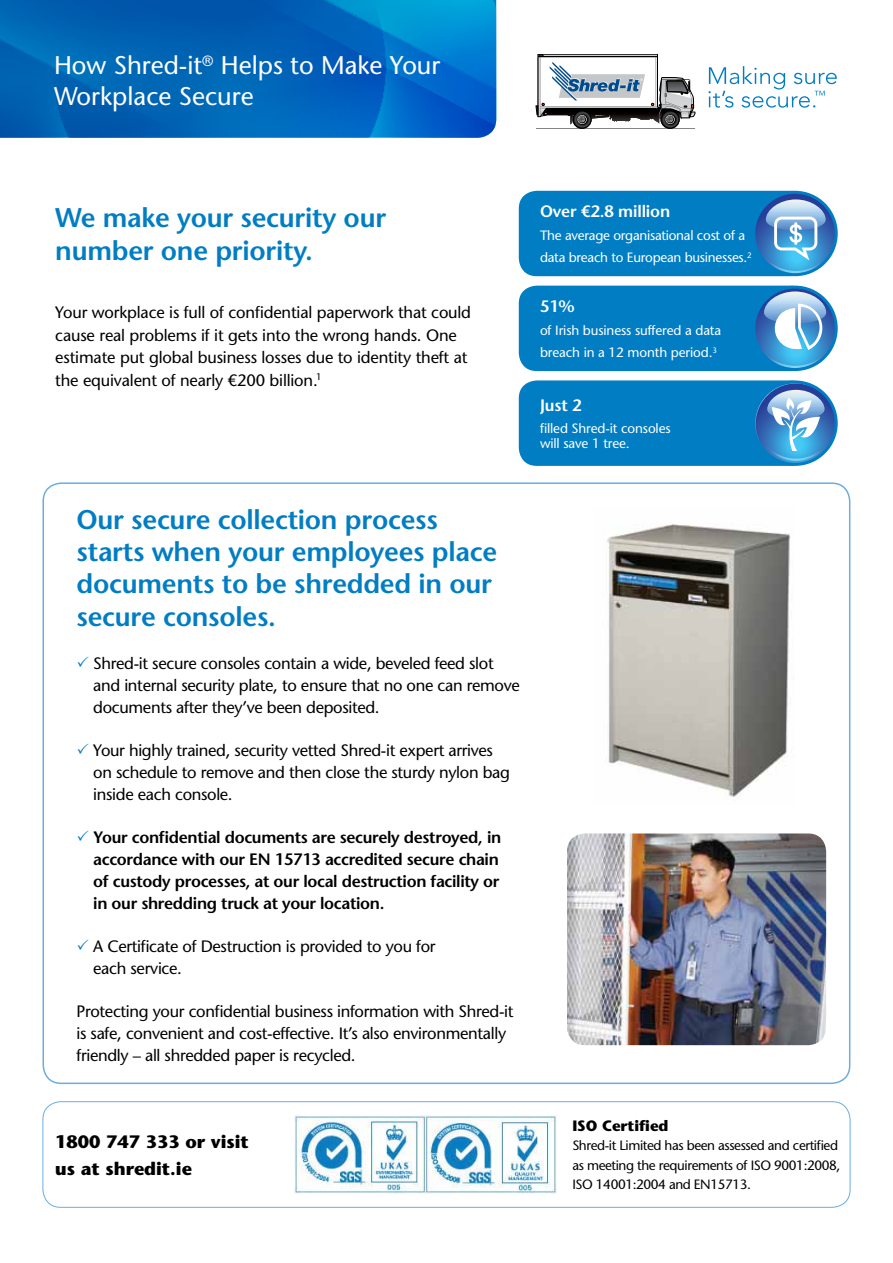
<style>
.page{position:relative;width:893px;height:1263px;background:#fff}
.page>*{position:absolute;margin:0;border:0;box-sizing:border-box;transform-origin:0 0}
.t1{font:600 27px/32.4px "Stone Sans";letter-spacing:-.01em;color:#007dc3}
.t2{font:25.5px/30.6px "Stone Sans";color:#fff}
.t3{font:700 18px/27px "Stone Sans Std";color:#000}
.t4{font:16.5px/21.8px "Stone Sans";letter-spacing:-.02em;color:#000}
.t5{font:600 16.5px/21.8px "Stone Sans";letter-spacing:-.02em;color:#000}
.t6{font:600 16.5px "Stone Sans";letter-spacing:-.01em;color:#fff}
.t7{font:700 15px "Stone Sans Std";color:#000}
.t8{font:13.5px/22.5px "Stone Sans";letter-spacing:-.01em;color:#fff}
.t9{font:500 13.5px/19.5px "Stone Sans Std";letter-spacing:-.03em;color:#000}
.s1{font-family:"Stone Sans Std"}
.s2{font-family:"Stone Sans Std";font-weight:500}
</style>
<div class="page">
<svg style="left:0;top:0;width:496px;height:138px;background:#0067bb"></svg>
<hr style="left:536px;top:128px;width:159px;height:1px;background:#6d6e71">
<svg style="left:573px;top:111px;width:18px;height:17px"></svg>
<div style="left:573px;top:111px;width:18px;height:17px;border:1px solid #000;border-radius:50%"></div>
<svg style="left:661px;top:111px;width:18px;height:17px"></svg>
<div style="left:661px;top:111px;width:18px;height:17px;border:1px solid #000;border-radius:50%"></div>
<svg style="left:708px;top:66px;width:129px;height:42px"></svg>
<svg style="left:536px;top:54px;width:160px;height:71px"></svg>
<div style="left:519px;top:191px;width:289px;height:85px;background:#007dc3;border-radius:18px"></div>
<svg style="left:756px;top:192px;width:80px;height:83px"></svg>
<div style="left:752px;top:191px;width:86px;height:85px;border:3px solid #007dc3;border-radius:50%"></div>
<img style="left:606px;top:524px;width:185px;height:274px">
<img style="left:567px;top:833px;width:259px;height:212px">
<div style="left:519px;top:380px;width:289px;height:86px;background:#007dc3;border-radius:18px"></div>
<svg style="left:756px;top:382px;width:80px;height:82px"></svg>
<div style="left:752px;top:380px;width:86px;height:86px;border:3px solid #007dc3;border-radius:50%"></div>
<div style="left:519px;top:286px;width:289px;height:85px;background:#007dc3;border-radius:18px"></div>
<svg style="left:756px;top:287px;width:80px;height:82px"></svg>
<div style="left:752px;top:286px;width:86px;height:85px;border:3px solid #007dc3;border-radius:50%"></div>
<div style="left:43px;top:1101px;width:807px;height:107px;border:1px solid #6caddf;border-radius:18px"></div>
<img style="left:294px;top:1115px;width:262px;height:79px">
<h2 class="t2" style="left:54px;top:50px;width:388px">How Shred-it<sup>®</sup> Helps to Make Your<br>Workplace Secure</h2>
<h1 class="t1" style="left:55px;top:202px;width:332px">We make your security our number one priority.</h1>
<p class="t6" style="left:540px;top:201px;width:132px">Over <span class="s1">€</span>2.8 million</p>
<p class="t8" style="left:540px;top:224px;width:213px">The average organisational cost of a data breach to European businesses.<sup>2</sup></p>
<p class="t4" style="left:55px;top:301px;width:417px;line-height:22.5px">Your workplace is full of confidential paperwork that could cause real problems if it gets into the wrong hands. One estimate put global business losses due to identity theft at the equivalent of nearly <span class="s2">€</span>200 billion.<sup>1</sup></p>
<p class="t6" style="left:540px;top:296px;width:36px">51%</p>
<p class="t8" style="left:540px;top:319px;width:183px">of Irish business suffered a data breach in a 12 month period.<sup>3</sup></p>
<p class="t6" style="left:540px;top:395px;width:43px">Just 2</p>
<p class="t8" style="left:540px;top:421px;width:132px;line-height:15px">filled Shred-it consoles will save 1 tree.</p>
<h1 class="t1" style="left:77px;top:503px;width:422px">Our secure collection process starts when your employees place documents to be shredded in our secure consoles.</h1>
<p class="t4" style="left:93px;top:653px;width:428px">Shred-it secure consoles contain a wide, beveled feed slot and internal security plate, to ensure that no one can remove documents after they’ve been deposited.</p>
<p class="t4" style="left:93px;top:740px;width:418px">Your highly trained, security vetted Shred-it expert arrives on schedule to remove and then close the sturdy nylon bag inside each console.</p>
<p class="t5" style="left:93px;top:827px;width:410px">Your confidential documents are securely destroyed, in accordance with our EN 15713 accredited secure chain of custody processes, at our local destruction facility or in our shredding truck at your location.</p>
<p class="t4" style="left:93px;top:935px;width:344px">A Certificate of Destruction is provided to you for each service.</p>
<p class="t4" style="left:77px;top:1001px;width:438px">Protecting your confidential business information with Shred-it is safe, convenient and cost-effective. It’s also environmentally friendly – all shredded paper is recycled.</p>
<p class="t3" style="left:55px;top:1128px;width:195px">1800 747 333 or visit us at shredit.ie</p>
<p class="t7" style="left:572px;top:1116px;width:98px">ISO Certified</p>
<p class="t9" style="left:572px;top:1136px;width:269px">Shred-it Limited has been assessed and certified as meeting the requirements of ISO 9001:2008,<br>ISO 14001:2004 and EN15713.</p>
</div>
